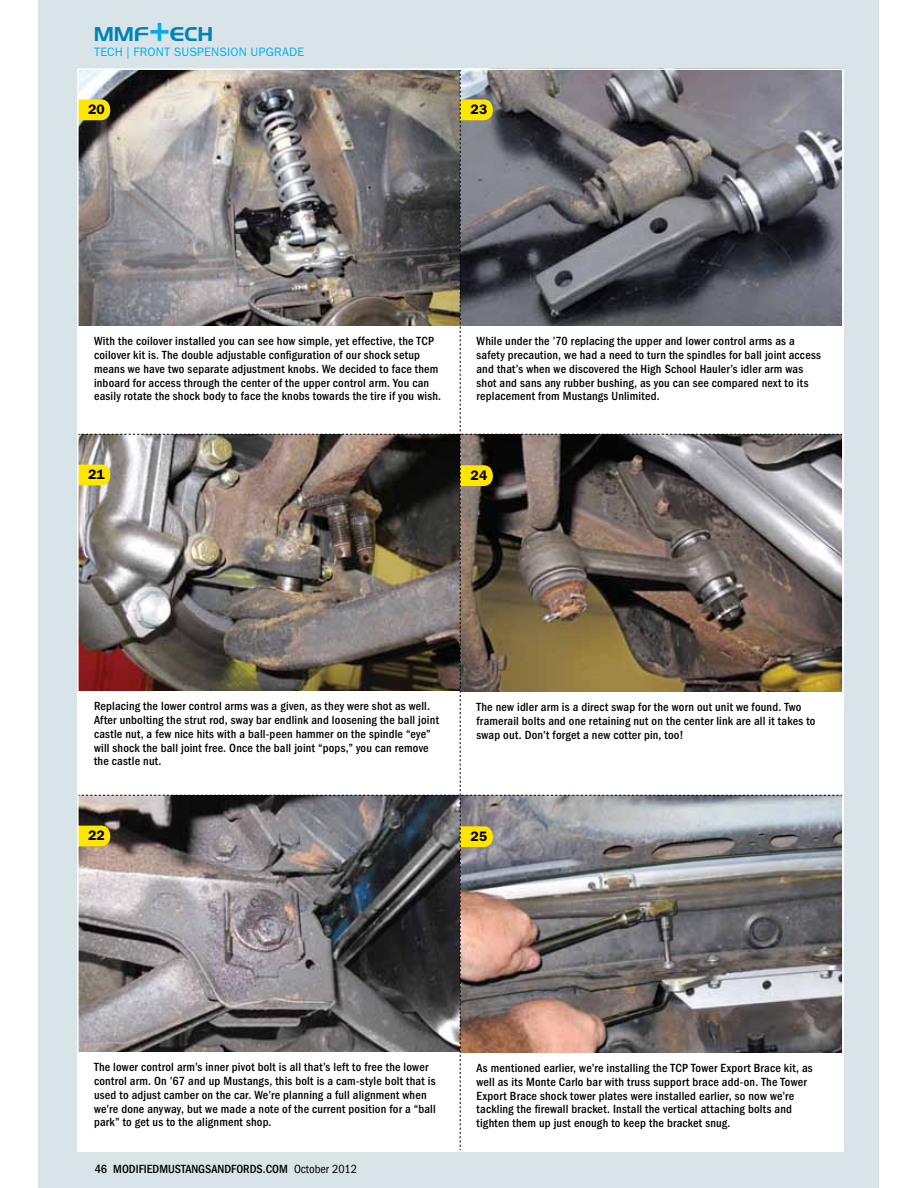
<style>
.page{position:relative;width:918px;height:1188px;background:#fff}
.page>*{position:absolute;margin:0;border:0;box-sizing:border-box;transform-origin:0 0}
.t1{font:19.95px "Denmark";letter-spacing:.02em;color:#0084b5}
.t2{font:600 13.8px "ITC Franklin Gothic Std";letter-spacing:.015em;color:#000}
.t3{font:500 condensed 12.3px/13.8px "ITC Franklin Gothic Std";letter-spacing:.015em;color:#000}
.t4{font:12.3px "ITC Franklin Gothic Std";letter-spacing:.015em;color:#00aeef}
.s1{font-weight:400}
</style>
<div class="page">
<div style="left:39px;top:0;width:840px;height:1188px;background:#d8e4e8"></div>
<svg style="left:150px;top:23px;width:18px;height:18px"></svg>
<img style="left:80px;top:71px;width:761px;height:1078px">
<h1 class="t1" style="left:94px;top:22px;width:120px">MMf Ech</h1>
<p class="t4" style="left:94px;top:44px;width:212px">TECH | FRONT SUSPENSION UPGRADE</p>
<p class="t2" style="left:88px;top:101px;width:18px">20</p>
<p class="t2" style="left:471px;top:101px;width:18px">23</p>
<p class="t3" style="left:94px;top:334px;width:349px">With the coilover installed you can see how simple, yet effective, the tcP coilover kit is. the double adjustable configuration of our shock setup means we have two separate adjustment knobs. We decided to face them inboard for access through the center of the upper control arm. You can easily rotate the shock body to face the knobs towards the tire if you wish.</p>
<p class="t2" style="left:88px;top:466px;width:18px">21</p>
<p class="t3" style="left:477px;top:334px;width:346px">While under the ’70 replacing the upper and lower control arms as a safety precaution, we had a need to turn the spindles for ball joint access and that’s when we discovered the High school Hauler’s idler arm was shot and sans any rubber bushing, as you can see compared next to its replacement from mustangs unlimited.</p>
<p class="t2" style="left:471px;top:467px;width:18px">24</p>
<p class="t3" style="left:94px;top:699px;width:346px">replacing the lower control arms was a given, as they were shot as well. after unbolting the strut rod, sway bar endlink and loosening the ball joint castle nut, a few nice hits with a ball-peen hammer on the spindle “eye” will shock the ball joint free. once the ball joint “pops,” you can remove the castle nut.</p>
<p class="t2" style="left:88px;top:827px;width:18px">22</p>
<p class="t3" style="left:477px;top:700px;width:341px">the new idler arm is a direct swap for the worn out unit we found. two framerail bolts and one retaining nut on the center link are all it takes to swap out. don’t forget a new cotter pin, too!</p>
<p class="t2" style="left:471px;top:828px;width:18px">25</p>
<p class="t3" style="left:94px;top:1060px;width:343px">the lower control arm’s inner pivot bolt is all that’s left to free the lower control arm. on ’67 and up mustangs, this bolt is a cam-style bolt that is used to adjust camber on the car. We’re planning a full alignment when we’re done anyway, but we made a note of the current position for a “ball park” to get us to the alignment shop.</p>
<p class="t3" style="left:95px;top:1162px;width:264px">46 modifiedmustangsandfords.com <span class="s1">October 2012</span></p>
<p class="t3" style="left:477px;top:1061px;width:338px">as mentioned earlier, we’re installing the tcP tower export Brace kit, as well as its monte carlo bar with truss support brace add-on. the tower export Brace shock tower plates were installed earlier, so now we’re tackling the firewall bracket. install the vertical attaching bolts and tighten them up just enough to keep the bracket snug.</p>
</div>
